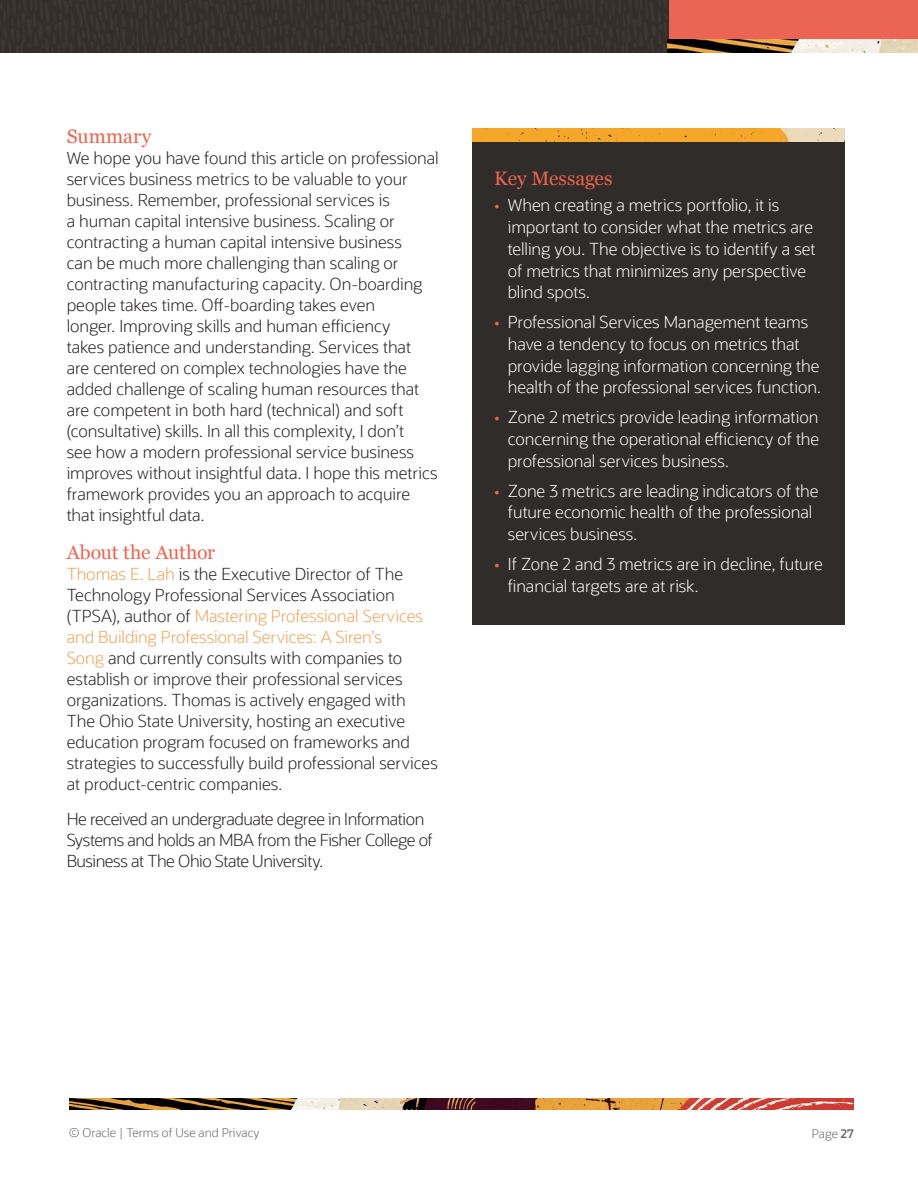
<style>
.page{position:relative;width:918px;height:1188px;background:#fff}
.page>*{position:absolute;margin:0;border:0;box-sizing:border-box;transform-origin:0 0}
.H2_Main_Body_Header{font:19.5px "Georgia";letter-spacing:-.005em;color:#ee644f}
.H3_sidebar_blue_head{font:19.5px "Georgia";color:#ee644f}
.Main_Body_2016{font:300 16.5px/21px "Oracle Sans";letter-spacing:-.005em;color:#231f20}
.t1{font:300 16.5px/21.8px "Oracle Sans";color:#fff}
.Main_Body_2016-2{font:300 16.5px/21px "Oracle Sans";letter-spacing:-.03em;color:#231f20}
.t2{font:300 12px "Oracle Sans";color:#666}
.s1{color:#eea357}
.s2{color:#ee644f}
.s3{font-weight:600}
</style>
<div class="page">
<div style="left:669px;top:0;width:249px;height:50px;background:#ec6554"></div>
<img style="left:0;top:0;width:669px;height:52px">
<img style="left:668px;top:39px;width:250px;height:13px">
<img style="left:70px;top:1099px;width:784px;height:10px">
<div style="left:473px;top:128px;width:372px;height:497px;background:#2f2c29"></div>
<img style="left:473px;top:128px;width:372px;height:14px">
<p class="H2_Main_Body_Header" style="left:67px;top:122px;width:86px">Summary</p>
<p class="Main_Body_2016" style="left:67px;top:148px;width:374px">We hope you have found this article on professional services business metrics to be valuable to your business. Remember, professional services is<br>a human capital intensive business. Scaling or contracting a human capital intensive business<br>can be much more challenging than scaling or contracting manufacturing capacity. On-boarding people takes time. Off-boarding takes even<br>longer. Improving skills and human efficiency<br>takes patience and understanding. Services that<br>are centered on complex technologies have the added challenge of scaling human resources that are competent in both hard (technical) and soft (consultative) skills. In all this complexity, I don’t<br>see how a modern professional service business improves without insightful data. I hope this metrics framework provides you an approach to acquire that insightful data.</p>
<p class="H2_Main_Body_Header" style="left:67px;top:538px;width:150px">About the Author</p>
<p class="Main_Body_2016" style="left:67px;top:564px;width:373px"><span class="s1">Thomas E. Lah</span> is the Executive Director of The Technology Professional Services Association (TPSA), author of <span class="s1">Mastering Professional Services and Building Professional Services: A Siren’s<br>Song</span> and currently consults with companies to establish or improve their professional services organizations. Thomas is actively engaged with The Ohio State University, hosting an executive education program focused on frameworks and strategies to successfully build professional services at product-centric companies.</p>
<p class="Main_Body_2016-2" style="left:67px;top:809px;width:368px">He received an undergraduate degree in Information<br>Systems and holds an MBA from the Fisher College of<br>Business at The Ohio State University.</p>
<p class="H3_sidebar_blue_head" style="left:494px;top:164px;width:120px">Key Messages</p>
<p class="t1" style="left:508px;top:195px;width:309px;text-indent:-14px"><span class="s2">•</span> When creating a metrics portfolio, it is important to consider what the metrics are telling you. The objective is to identify a set of metrics that minimizes any perspective blind spots.</p>
<p class="t1" style="left:508px;top:311px;width:315px;text-indent:-14px"><span class="s2">•</span> Professional Services Management teams have a tendency to focus on metrics that provide lagging information concerning the health of the professional services function.</p>
<p class="t1" style="left:508px;top:407px;width:313px;text-align:justify;text-indent:-14px"><span class="s2">•</span> Zone 2 metrics provide leading information concerning the operational efficiency of the professional services business.</p>
<p class="t1" style="left:508px;top:480px;width:312px;text-indent:-14px"><span class="s2">•</span> Zone 3 metrics are leading indicators of the future economic health of the professional services business.</p>
<p class="t1" style="left:508px;top:553px;width:317px;text-indent:-14px"><span class="s2">•</span> If Zone 2 and 3 metrics are in decline, future financial targets are at risk.</p>
<p class="t2" style="left:69px;top:1126px;width:192px">© Oracle | Terms of Use and Privacy</p>
<p class="t2" style="left:812px;top:1127px;width:44px">Page <span class="s3">27</span></p>
</div>
